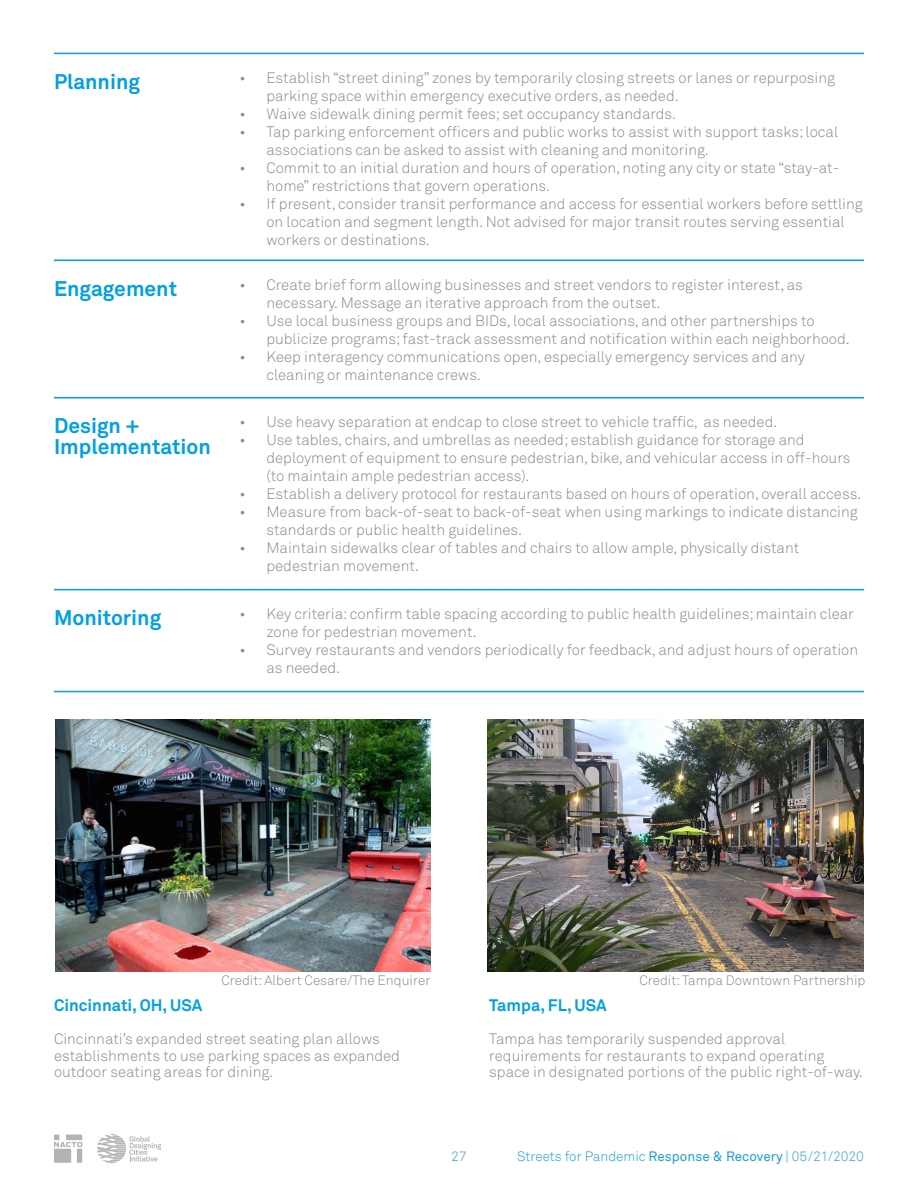
<style>
.page{position:relative;width:918px;height:1188px;background:#fff}
.page>*{position:absolute;margin:0;border:0;box-sizing:border-box;transform-origin:0 0}
.t1{font:700 21px/21px "Akkurat";color:#00a0e1}
.t2{font:700 16.5px "Akkurat";color:#00a0e1}
.t3{font:300 15px/18px "Akkurat";color:#898989}
.t4{font:300 13.5px "Akkurat";color:#898989}
.t5{font:300 13.5px "Akkurat";color:#1b9eda}
.s1{font-weight:400}
</style>
<div class="page">
<svg style="left:54px;top:1135px;width:29px;height:28px"></svg>
<svg style="left:97px;top:1134px;width:64px;height:29px"></svg>
<img style="left:56px;top:720px;width:375px;height:252px">
<hr style="left:54px;top:53px;width:810px;height:1px;background:#00a0e1">
<hr style="left:54px;top:397px;width:810px;height:1px;background:#00a0e1">
<hr style="left:54px;top:589px;width:810px;height:1px;background:#00a0e1">
<hr style="left:54px;top:260px;width:810px;height:1px;background:#00a0e1">
<hr style="left:54px;top:691px;width:810px;height:1px;background:#00a0e1">
<img style="left:488px;top:720px;width:376px;height:252px">
<h1 class="t1" style="left:54px;top:71px;width:88px">Planning</h1>
<h1 class="t1" style="left:54px;top:278px;width:125px">Engagement</h1>
<h1 class="t1" style="left:54px;top:415px;width:158px">Design +<br>Implementation</h1>
<p class="t3" style="left:266px;top:69px;width:570px;text-indent:-27px">• Establish “street dining” zones by temporarily closing streets or lanes or repurposing parking space within emergency executive orders, as needed.</p>
<p class="t3" style="left:239px;top:105px;width:438px">• Waive sidewalk dining permit fees; set occupancy standards.</p>
<p class="t3" style="left:266px;top:123px;width:573px;text-indent:-27px">• Tap parking enforcement officers and public works to assist with support tasks; local associations can be asked to assist with cleaning and monitoring.</p>
<p class="t3" style="left:266px;top:159px;width:574px;text-indent:-27px">• Commit to an initial duration and hours of operation, noting any city or state “stay-at&shy;home” restrictions that govern operations.</p>
<p class="t3" style="left:266px;top:195px;width:598px;text-indent:-27px">• If present, consider transit performance and access for essential workers before settling on location and segment length. Not advised for major transit routes serving essential workers or destinations.</p>
<p class="t3" style="left:266px;top:276px;width:538px;text-indent:-27px">• Create brief form allowing businesses and street vendors to register interest, as necessary. Message an iterative approach from the outset.</p>
<p class="t3" style="left:266px;top:312px;width:585px;text-indent:-27px">• Use local business groups and BIDs, local associations, and other partnerships to publicize programs; fast-track assessment and notification within each neighborhood.</p>
<p class="t3" style="left:266px;top:348px;width:540px;text-indent:-27px">• Keep interagency communications open, especially emergency services and any cleaning or maintenance crews.</p>
<p class="t3" style="left:239px;top:413px;width:540px">• Use heavy separation at endcap to close street to vehicle traffic, as needed.</p>
<p class="t3" style="left:266px;top:431px;width:586px;text-indent:-27px">• Use tables, chairs, and umbrellas as needed; establish guidance for storage and deployment of equipment to ensure pedestrian, bike, and vehicular access in off-hours (to maintain ample pedestrian access).</p>
<p class="t3" style="left:239px;top:485px;width:623px">• Establish a delivery protocol for restaurants based on hours of operation, overall access.</p>
<p class="t3" style="left:266px;top:503px;width:593px;text-indent:-27px">• Measure from back-of-seat to back-of-seat when using markings to indicate distancing standards or public health guidelines.</p>
<p class="t3" style="left:266px;top:539px;width:534px;text-indent:-27px">• Maintain sidewalks clear of tables and chairs to allow ample, physically distant pedestrian movement.</p>
<h1 class="t1" style="left:54px;top:607px;width:109px">Monitoring</h1>
<p class="t3" style="left:266px;top:605px;width:589px;text-indent:-27px">• Key criteria: confirm table spacing according to public health guidelines; maintain clear zone for pedestrian movement.</p>
<p class="t3" style="left:266px;top:641px;width:593px;text-indent:-27px">• Survey restaurants and vendors periodically for feedback, and adjust hours of operation as needed.</p>
<p class="t4" style="left:221px;top:972px;width:211px">Credit: Albert Cesare/The Enquirer</p>
<p class="t2" style="left:54px;top:995px;width:150px">Cincinnati, OH, USA</p>
<p class="t3" style="left:54px;top:1031px;width:348px;line-height:16.5px">Cincinnati’s expanded street seating plan allows establishments to use parking spaces as expanded outdoor seating areas for dining.</p>
<p class="t4" style="left:639px;top:972px;width:228px">Credit: Tampa Downtown Partnership</p>
<p class="t2" style="left:489px;top:995px;width:119px">Tampa, FL, USA</p>
<p class="t3" style="left:489px;top:1031px;width:375px;line-height:16.5px">Tampa has temporarily suspended approval requirements for restaurants to expand operating space in designated portions of the public right-of-way.</p>
<p class="t5" style="left:451px;top:1149px;width:17px">27</p>
<p class="t5" style="left:517px;top:1148px;width:348px">Streets for Pandemic <span class="s1">Response &amp; Recovery</span> | 05/21/2020</p>
</div>
